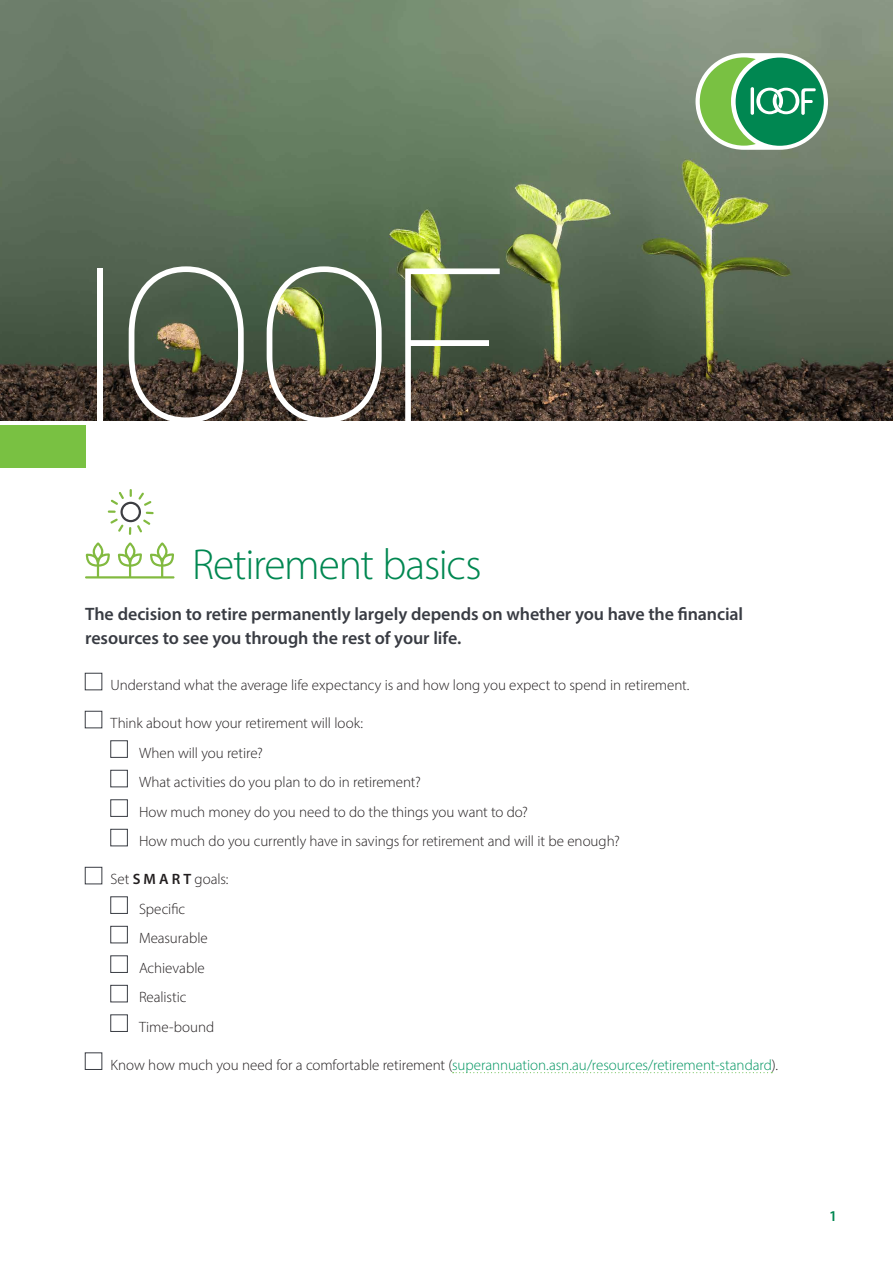
<style>
.page{position:relative;width:893px;height:1263px;background:#fff}
.page>*{position:absolute;margin:0;border:0;box-sizing:border-box;transform-origin:0 0}
.t1{font:100 214.5px "Roboto";color:#fff}
.t2{font:300 43.5px "Myriad Pro";letter-spacing:-.03em;color:#008751}
.t3{font:600 18px/24px "Myriad Pro";letter-spacing:-.005em;color:#393c43}
.t4{font:300 15px/29.5px "Myriad Pro";letter-spacing:-.005em;color:#231f20}
.t5{font:300 15px "Myriad Pro";letter-spacing:-.005em;color:#009561}
.t6{font:600 15px "Myriad Pro";color:#008751}
.s1{font-weight:600}
.s2{color:#231f20}
</style>
<div class="page">
<img style="left:0;top:0;width:893px;height:421px">
<div style="left:0;top:426px;width:86px;height:42px;background:#79c142"></div>
<div style="left:695px;top:53px;width:133px;height:97px;background:#fff;border-radius:48px"></div>
<div style="left:736px;top:58px;width:88px;height:88px;background:#008751;border-radius:50%"></div>
<svg style="left:700px;top:57px;width:116px;height:89px"></svg>
<svg style="left:85px;top:542px;width:90px;height:36px"></svg>
<svg style="left:108px;top:489px;width:46px;height:46px"></svg>
<svg style="left:453px;top:1072px;width:319px;height:1px"></svg>
<div style="left:85px;top:673px;width:17px;height:17px;border:1px solid #393c43"></div>
<div style="left:85px;top:711px;width:17px;height:17px;border:1px solid #393c43"></div>
<div style="left:111px;top:740px;width:17px;height:17px;border:1px solid #393c43"></div>
<div style="left:111px;top:770px;width:17px;height:17px;border:1px solid #393c43"></div>
<div style="left:111px;top:799px;width:17px;height:17px;border:1px solid #393c43"></div>
<div style="left:111px;top:829px;width:17px;height:17px;border:1px solid #393c43"></div>
<div style="left:85px;top:867px;width:17px;height:17px;border:1px solid #393c43"></div>
<div style="left:111px;top:896px;width:17px;height:18px;border:1px solid #393c43"></div>
<div style="left:111px;top:926px;width:17px;height:17px;border:1px solid #393c43"></div>
<div style="left:111px;top:956px;width:17px;height:17px;border:1px solid #393c43"></div>
<div style="left:111px;top:985px;width:17px;height:17px;border:1px solid #393c43"></div>
<div style="left:111px;top:1015px;width:17px;height:17px;border:1px solid #393c43"></div>
<div style="left:85px;top:1053px;width:17px;height:17px;border:1px solid #393c43"></div>
<h1 class="t1" style="left:72px;top:194px;width:436px">IOOF</h1>
<h2 class="t2" style="left:192px;top:538px;width:291px">Retirement basics</h2>
<p class="t3" style="left:85px;top:601px;width:660px">The decision to retire permanently largely depends on whether you have the financial resources to see you through the rest of your life.</p>
<p class="t4" style="left:111px;top:670px;width:580px">Understand what the average life expectancy is and how long you expect to spend in retirement.</p>
<p class="t4" style="left:139px;top:708px;width:482px;text-indent:-28px">Think about how your retirement will look:<br>When will you retire?<br>What activities do you plan to do in retirement?<br>How much money do you need to do the things you want to do?<br>How much do you currently have in savings for retirement and will it be enough?</p>
<p class="t4" style="left:139px;top:864px;width:91px;text-indent:-28px">Set <span class="s1">S M A R T</span> goals:<br>Specific<br>Measurable<br>Achievable<br>Realistic<br>Time-bound</p>
<p class="t5" style="left:111px;top:1056px;width:669px"><span class="s2">Know how much you need for a comfortable retirement (</span>superannuation.asn.au/resources/retirement-standard<span class="s2">).</span></p>
<p class="t6" style="left:829px;top:1206px;width:10px">1</p>
</div>
